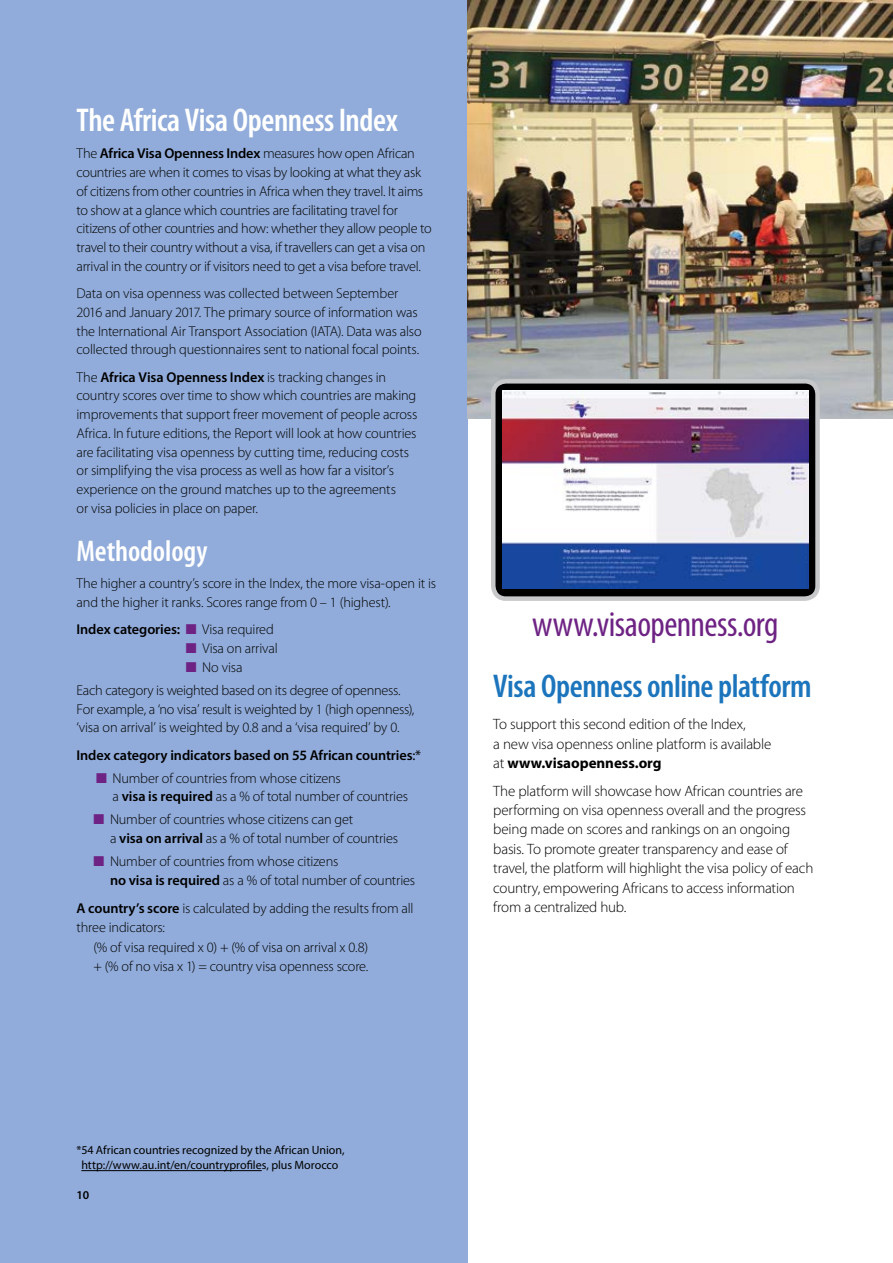
<style>
.page{position:relative;width:893px;height:1263px;background:#fff}
.page>*{position:absolute;margin:0;border:0;box-sizing:border-box;transform-origin:0 0}
.t1{font:condensed 36px "Myriad Pro";letter-spacing:-.015em;color:#6e2384}
.t2{font:600 condensed 33px "Myriad Pro";letter-spacing:-.015em;color:#fff}
.t3{font:600 condensed 33px "Myriad Pro";letter-spacing:-.015em;color:#1c75bc}
.t4{font:600 condensed 30px "Myriad Pro";letter-spacing:-.005em;color:#fff}
.t5{font:300 15px/19.4px "Myriad Pro";letter-spacing:-.015em;color:#000}
.t6{font:300 14.25px/18.8px "Myriad Pro";letter-spacing:-.015em;color:#000}
.t7{font:600 14.25px "Myriad Pro";letter-spacing:-.005em;color:#000}
.t8{font:12px/15px "Myriad Pro";color:#000;text-align:center}
.t9{font:600 12px "Myriad Pro";color:#000}
.s1{font-weight:600}
.s2{font-size:14.4px}
.s3{color:#6e2384}
.s4{font-weight:300}
.s5{font-weight:400}
.s6{font-weight:700}
</style>
<div class="page">
<div style="left:0;top:0;width:468px;height:1263px;background:#91acda"></div>
<hr style="left:81px;top:1170px;width:181px;height:1px;background:#000">
<img style="left:468px;top:0;width:425px;height:419px">
<div style="left:493px;top:381px;width:324px;height:218px;background:#000;border-radius:13px"></div>
<div style="left:491px;top:379px;width:329px;height:222px;border:4px solid #c7c8ca;border-radius:13px"></div>
<img style="left:502px;top:390px;width:306px;height:198px">
<h2 class="t2" style="left:77px;top:102px;width:323px">The Africa Visa Openness Index</h2>
<p class="t6" style="left:77px;top:144px;width:357px">The <span class="s1">Africa Visa Openness Index</span> measures how open African countries are when it comes to visas by looking at what they ask of citizens from other countries in Africa when they travel. It aims to show at a glance which countries are facilitating travel for citizens of other countries and how: whether they allow people to travel to their country without a visa, if travellers can get a visa on arrival in the country or if visitors need to get a visa before travel.</p>
<p class="t6" style="left:77px;top:284px;width:347px">Data on visa openness was collected between September 2016 and January 2017. The primary source of information was the International Air Transport Association (IATA). Data was also collected through questionnaires sent to national focal points.</p>
<p class="t6" style="left:77px;top:367px;width:342px">The <span class="s1">Africa Visa Openness Index</span> is tracking changes in country scores over time to show which countries are making improvements that support freer movement of people across Africa. In future editions, the Report will look at how countries are facilitating visa openness by cutting time, reducing costs or simplifying the visa process as well as how far a visitor’s experience on the ground matches up to the agreements<br>or visa policies in place on paper<span class="s2">.</span></p>
<h3 class="t4" style="left:77px;top:535px;width:132px">Methodology</h3>
<p class="t6" style="left:77px;top:574px;width:361px">The higher a country’s score in the Index, the more visa-open it is and the higher it ranks. Scores range from 0 – 1 (highest).</p>
<p class="t7" style="left:77px;top:620px;width:199px">Index categories: <span class="s3">■</span> <span class="s4">Visa required</span></p>
<p class="t6" style="left:186px;top:639px;width:94px"><span class="s3">■</span> Visa on arrival</p>
<p class="t6" style="left:77px;top:655px;width:326px;line-height:23px;text-indent:109px"><span class="s3">■</span> No visa<br>Each category is weighted based on its degree of openness.</p>
<p class="t6" style="left:77px;top:699px;width:339px">For example, a ‘no visa’ result is weighted by 1 (high openness), ‘visa on arrival’ is weighted by 0.8 and a ‘visa required’ by 0.</p>
<p class="t7" style="left:77px;top:746px;width:346px">Index category indicators based on 55 African countries<span class="s5">:*</span></p>
<p class="t6" style="left:112px;top:768px;width:297px;text-indent:-16px"><span class="s3">■</span> Number of countries from whose citizens<br>a <span class="s1">visa is required</span> as a % of total number of countries</p>
<p class="t6" style="left:110px;top:810px;width:290px;text-indent:-16px"><span class="s3">■</span> Number of countries whose citizens can get<br>a <span class="s1">visa on arrival</span> as a % of total number of countries</p>
<p class="t6" style="left:110px;top:852px;width:307px;text-indent:-16px"><span class="s3">■</span> Number of countries from whose citizens<br><span class="s1">no visa is required</span> as a % of total number of countries</p>
<p class="t6" style="left:77px;top:898px;width:339px"><span class="s1">A country’s score</span> is calculated by adding the results from all</p>
<p class="t6" style="left:77px;top:918px;width:90px">three indicators:</p>
<p class="t6" style="left:94px;top:937px;width:276px">(% of visa required x 0) + (% of visa on arrival x 0.8)</p>
<p class="t6" style="left:94px;top:957px;width:276px">+ (% of no visa x 1) = country visa openness score.</p>
<h1 class="t1" style="left:532px;top:602px;width:248px">www.visaopenness.org</h1>
<h2 class="t3" style="left:493px;top:668px;width:320px">Visa Openness online platform</h2>
<p class="t5" style="left:493px;top:714px;width:280px">To support this second edition of the Index,<br>a new visa openness online platform is available at <span class="s6">www.visaopenness.org</span></p>
<p class="t5" style="left:493px;top:781px;width:322px">The platform will showcase how African countries are performing on visa openness overall and the progress being made on scores and rankings on an ongoing basis. To promote greater transparency and ease of travel, the platform will highlight the visa policy of each country, empowering Africans to access information from a centralized hub.</p>
<p class="t8" style="left:77px;top:1143px;width:269px">*54 African countries recognized by the African Union, http://www.au.int/en/countryprofiles, plus Morocco</p>
<p class="t9" style="left:77px;top:1187px;width:14px">10</p>
</div>
